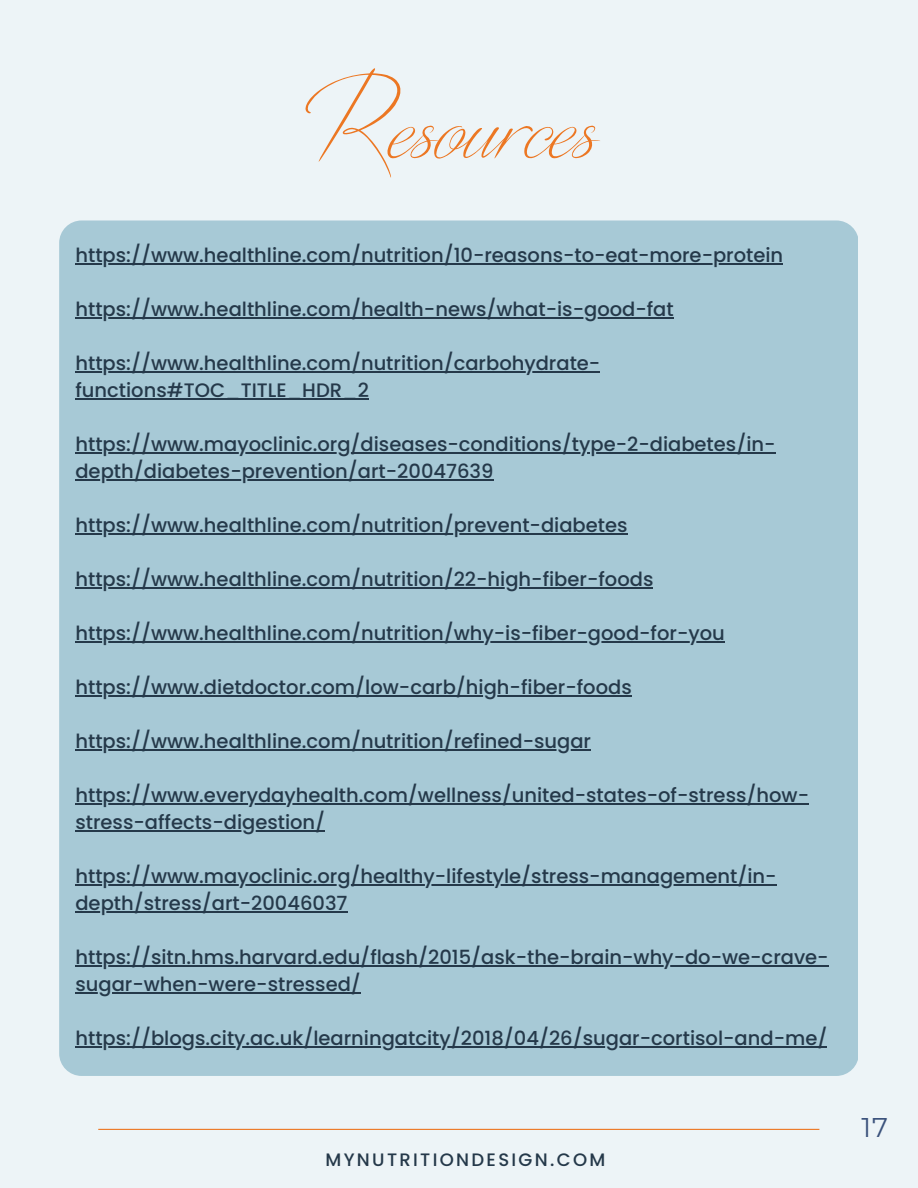
<style>
.page{position:relative;width:918px;height:1188px;background:#edf4f7}
.page>*{position:absolute;margin:0;border:0;box-sizing:border-box;transform-origin:0 0}
.t1{font:131.7px "Distant Stroke";color:#ec7723}
.t2{font:27px "Montserrat";color:#3b527c}
.t3{font:500 19.5px/27px "Poppins";color:#25394a}
.t4{font:500 18px "Poppins";letter-spacing:.13em;color:#25394a}
</style>
<div class="page">
<div style="left:59px;top:220px;width:799px;height:856px;background:#a7c9d6;border-radius:22px"></div>
<hr style="left:98px;top:1129px;width:721px;height:1px;background:#ec7723">
<hr style="left:75px;top:263px;width:708px;height:2px;background:#25394a">
<hr style="left:75px;top:317px;width:599px;height:2px;background:#25394a">
<hr style="left:75px;top:371px;width:525px;height:2px;background:#25394a">
<hr style="left:75px;top:398px;width:294px;height:2px;background:#25394a">
<hr style="left:75px;top:452px;width:701px;height:2px;background:#25394a">
<hr style="left:75px;top:479px;width:418px;height:2px;background:#25394a">
<hr style="left:75px;top:533px;width:553px;height:2px;background:#25394a">
<hr style="left:75px;top:587px;width:578px;height:2px;background:#25394a">
<hr style="left:75px;top:641px;width:650px;height:2px;background:#25394a">
<hr style="left:75px;top:695px;width:557px;height:2px;background:#25394a">
<hr style="left:75px;top:749px;width:516px;height:2px;background:#25394a">
<hr style="left:75px;top:803px;width:734px;height:2px;background:#25394a">
<hr style="left:75px;top:830px;width:250px;height:2px;background:#25394a">
<hr style="left:75px;top:884px;width:702px;height:2px;background:#25394a">
<hr style="left:75px;top:911px;width:273px;height:2px;background:#25394a">
<hr style="left:75px;top:965px;width:754px;height:2px;background:#25394a">
<hr style="left:75px;top:992px;width:286px;height:2px;background:#25394a">
<hr style="left:75px;top:1046px;width:752px;height:2px;background:#25394a">
<h1 class="t1" style="left:319px;top:56px;width:281px">Resources</h1>
<p class="t3" style="left:75px;top:242px;width:709px">https://www.healthline.com/nutrition/10-reasons-to-eat-more-protein</p>
<p class="t3" style="left:75px;top:296px;width:600px">https://www.healthline.com/health-news/what-is-good-fat</p>
<p class="t3" style="left:75px;top:350px;width:526px">https://www.healthline.com/nutrition/carbohydrate&shy;functions#TOC_TITLE_HDR_2</p>
<p class="t3" style="left:75px;top:431px;width:702px">https://www.mayoclinic.org/diseases-conditions/type-2-diabetes/in&shy;depth/diabetes-prevention/art-20047639</p>
<p class="t3" style="left:75px;top:512px;width:554px">https://www.healthline.com/nutrition/prevent-diabetes</p>
<p class="t3" style="left:75px;top:566px;width:579px">https://www.healthline.com/nutrition/22-high-fiber-foods</p>
<p class="t3" style="left:75px;top:620px;width:651px">https://www.healthline.com/nutrition/why-is-fiber-good-for-you</p>
<p class="t3" style="left:75px;top:674px;width:558px">https://www.dietdoctor.com/low-carb/high-fiber-foods</p>
<p class="t3" style="left:75px;top:728px;width:517px">https://www.healthline.com/nutrition/refined-sugar</p>
<p class="t3" style="left:75px;top:782px;width:735px">https://www.everydayhealth.com/wellness/united-states-of-stress/how&shy;stress-affects-digestion/</p>
<p class="t3" style="left:75px;top:863px;width:703px">https://www.mayoclinic.org/healthy-lifestyle/stress-management/in&shy;depth/stress/art-20046037</p>
<p class="t3" style="left:75px;top:944px;width:755px">https://sitn.hms.harvard.edu/flash/2015/ask-the-brain-why-do-we-crave&shy;sugar-when-were-stressed/</p>
<p class="t3" style="left:75px;top:1025px;width:753px">https://blogs.city.ac.uk/learningatcity/2018/04/26/sugar-cortisol-and-me/</p>
<p class="t4" style="left:326px;top:1150px;width:281px">MYNUTRITIONDESIGN.COM</p>
<h2 class="t2" style="left:862px;top:1109px;width:28px">17</h2>
</div>
